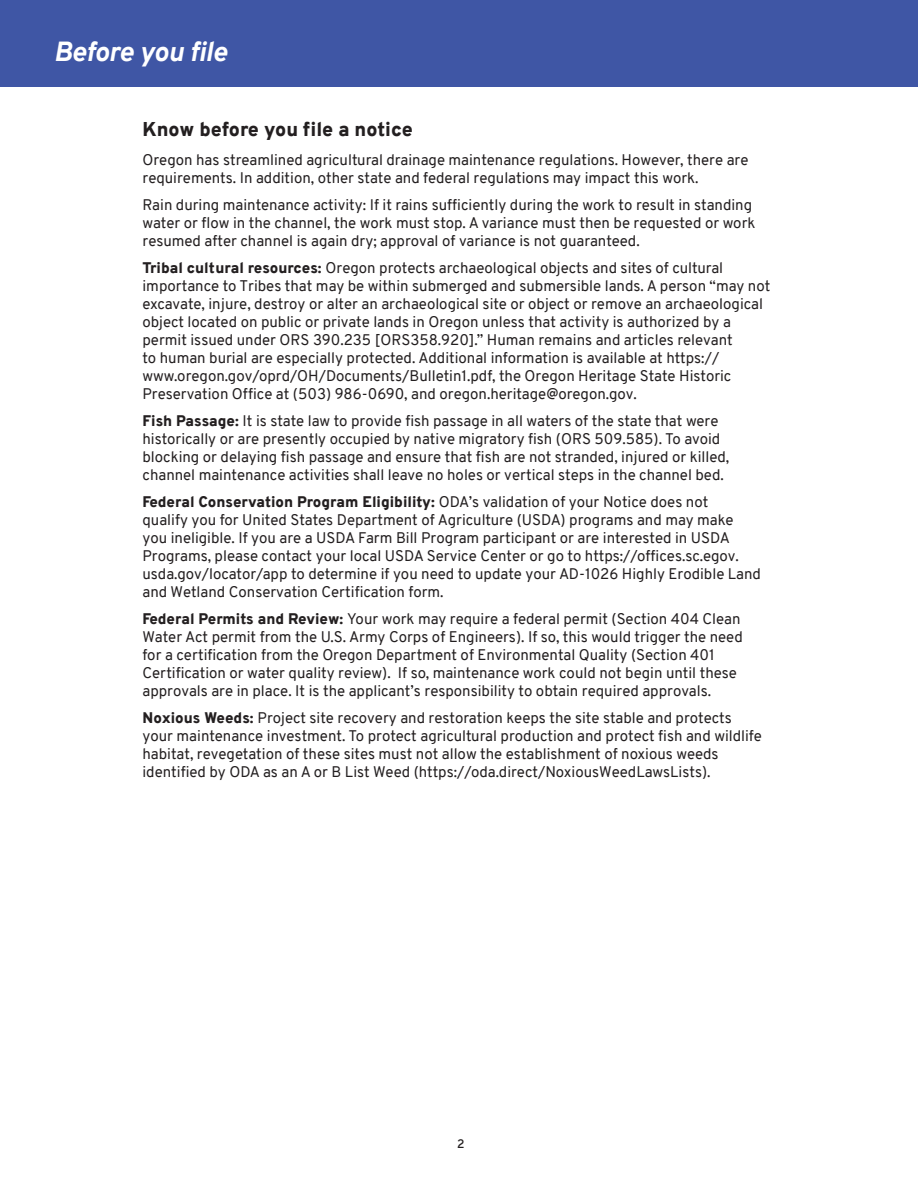
<style>
.page{position:relative;width:918px;height:1188px;background:#fff}
.page>*{position:absolute;margin:0;border:0;box-sizing:border-box;transform-origin:0 0}
.t1{font:italic 800 27px "Overpass";color:#fff}
.t2{font:900 19.5px "Overpass";color:#231f20}
.t3{font:15px/18px "Overpass";color:#231f20}
.t4{font:600 12px "Overpass";color:#231f20}
.s1{font-weight:900}
</style>
<div class="page">
<div style="left:0;top:0;width:918px;height:87px;background:#3f56a5"></div>
<h1 class="t1" style="left:54px;top:32px;width:175px">Before you file</h1>
<h2 class="t2" style="left:142px;top:115px;width:272px">Know before you file a notice</h2>
<p class="t3" style="left:142px;top:151px;width:608px">Oregon has streamlined agricultural drainage maintenance regulations. However, there are requirements. In addition, other state and federal regulations may impact this work.</p>
<p class="t3" style="left:142px;top:196px;width:614px">Rain during maintenance activity: If it rains sufficiently during the work to result in standing water or flow in the channel, the work must stop. A variance must then be requested or work resumed after channel is again dry; approval of variance is not guaranteed.</p>
<p class="t3" style="left:142px;top:259px;width:629px"><span class="s1">Tribal cultural resources:</span> Oregon protects archaeological objects and sites of cultural importance to Tribes that may be within submerged and submersible lands. A person “may not excavate, injure, destroy or alter an archaeological site or object or remove an archaeological object located on public or private lands in Oregon unless that activity is authorized by a permit issued under ORS 390.235 [ORS358.920].” Human remains and articles relevant<br>to human burial are especially protected. Additional information is available at https:// www.oregon.gov/oprd/OH/Documents/Bulletin1.pdf, the Oregon Heritage State Historic Preservation Office at (503) 986-0690, and oregon.heritage@oregon.gov.</p>
<p class="t3" style="left:142px;top:412px;width:588px"><span class="s1">Fish Passage:</span> It is state law to provide fish passage in all waters of the state that were historically or are presently occupied by native migratory fish (ORS 509.585). To avoid blocking or delaying fish passage and ensure that fish are not stranded, injured or killed, channel maintenance activities shall leave no holes or vertical steps in the channel bed.</p>
<p class="t3" style="left:142px;top:493px;width:620px"><span class="s1">Federal Conservation Program Eligibility:</span> ODA’s validation of your Notice does not<br>qualify you for United States Department of Agriculture (USDA) programs and may make you ineligible. If you are a USDA Farm Bill Program participant or are interested in USDA Programs, please contact your local USDA Service Center or go to https://offices.sc.egov. usda.gov/locator/app to determine if you need to update your AD-1026 Highly Erodible Land and Wetland Conservation Certification form.</p>
<p class="t3" style="left:142px;top:610px;width:602px"><span class="s1">Federal Permits and Review:</span> Your work may require a federal permit (Section 404 Clean Water Act permit from the U.S. Army Corps of Engineers). If so, this would trigger the need for a certification from the Oregon Department of Environmental Quality (Section 401<br>Certification or water quality review). If so, maintenance work could not begin until these approvals are in place. It is the applicant’s responsibility to obtain required approvals.</p>
<p class="t3" style="left:142px;top:709px;width:621px"><span class="s1">Noxious Weeds:</span> Project site recovery and restoration keeps the site stable and protects your maintenance investment. To protect agricultural production and protect fish and wildlife habitat, revegetation of these sites must not allow the establishment of noxious weeds identified by ODA as an A or B List Weed (https://oda.direct/NoxiousWeedLawsLists).</p>
<p class="t4" style="left:457px;top:1136px;width:9px">2</p>
</div>
